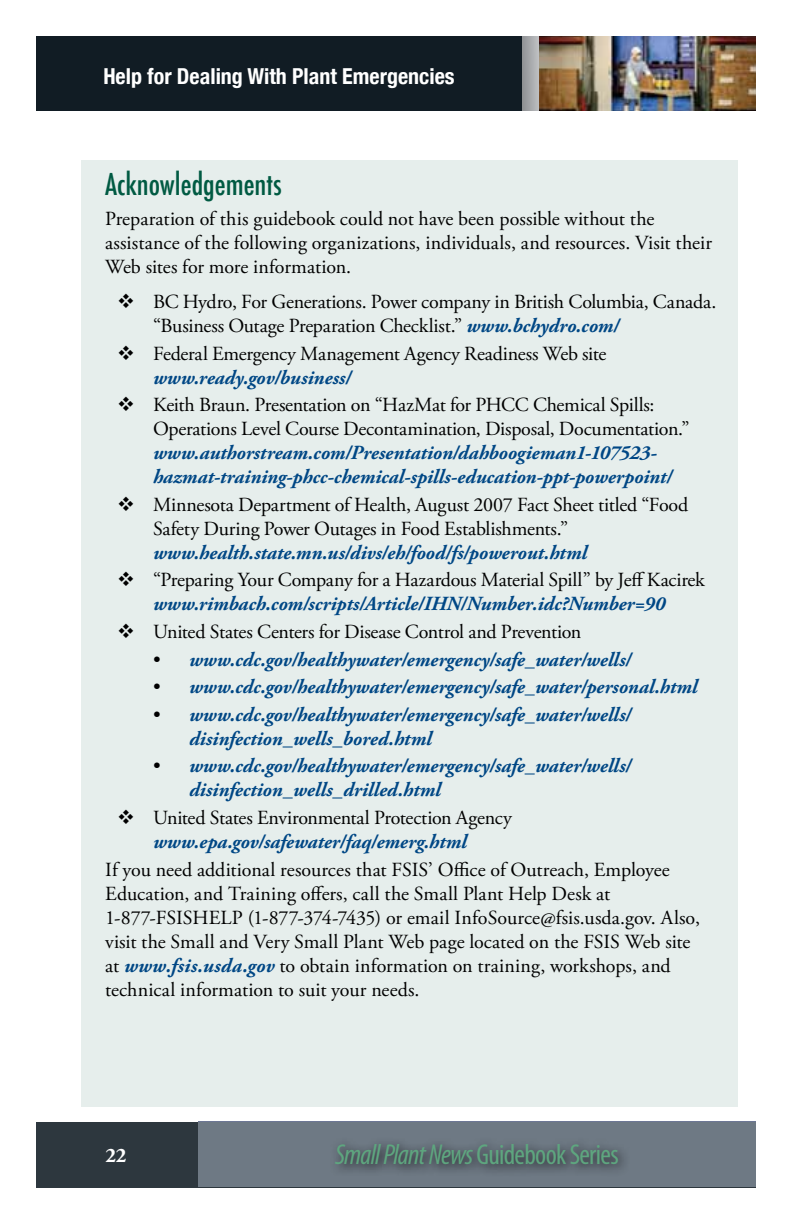
<style>
.page{position:relative;width:792px;height:1224px;background:#fff}
.page>*{position:absolute;margin:0;border:0;box-sizing:border-box;transform-origin:0 0}
.t1{font:500 condensed 29.4px "Futura";color:#005a42}
.t2{font:condensed 28.8px "Myriad Pro";letter-spacing:-.025em;color:#5ea67f}
.t3{font:700 condensed 22px "Helvetica Neue";color:#fff}
.t4{font:700 20.6px "Adobe Garamond Pro";color:#fff}
.t5{font:20px/24px "Adobe Garamond Pro";letter-spacing:-.005em;color:#000}
.t6{font:italic 700 20px/24px "Adobe Garamond Pro";letter-spacing:-.005em;color:#004785}
.s1{font-weight:700;font-style:italic;color:#004785}
.s2{font-weight:400;font-style:normal;color:#000}
.s3{font-style:italic}
</style>
<div class="page">
<div style="left:36px;top:36px;width:720px;height:75px;background:#111c24"></div>
<svg style="left:36px;top:1122px;width:720px;height:65px;background:#59646e"></svg>
<svg style="left:522px;top:36px;width:17px;height:75px"></svg>
<img style="left:539px;top:36px;width:217px;height:75px">
<div style="left:81px;top:160px;width:657px;height:947px;background:#e6eeec"></div>
<div style="left:327px;top:1135px;width:303px;height:41px;background:#000;opacity:.75"></div>
<p class="t3" style="left:103px;top:63px;width:353px">Help for Dealing With Plant Emergencies</p>
<p class="t1" style="left:105px;top:166px;width:178px">Acknowledgements</p>
<p class="t5" style="left:105px;top:208px;width:608px">Preparation of this guidebook could not have been possible without the assistance of the following organizations, individuals, and resources. Visit their<br>Web sites for more information.</p>
<p class="t5" style="left:153px;top:290px;width:565px">BC Hydro, For Generations. Power company in British Columbia, Canada. “Business Outage Preparation Checklist.” <span class="s1">www.bchydro.com/</span></p>
<p class="t5" style="left:153px;top:342px;width:455px">Federal Emergency Management Agency Readiness Web site <span class="s1">www.ready.gov/business/</span></p>
<p class="t6" style="left:153px;top:393px;width:538px"><span class="s2">Keith Braun. Presentation on “HazMat for PHCC Chemical Spills:<br>Operations Level Course Decontamination, Disposal, Documentation.” </span>www.authorstream.com/Presentation/dahboogieman1-107523- hazmat-training-phcc-chemical-spills-education-ppt-powerpoint/</p>
<p class="t5" style="left:153px;top:493px;width:537px">Minnesota Department of Health, August 2007 Fact Sheet titled “Food<br>Safety During Power Outages in Food Establishments.” <span class="s1">www.health.state.mn.us/divs/eh/food/fs/powerout.html</span></p>
<p class="t5" style="left:153px;top:569px;width:554px">“Preparing Your Company for a Hazardous Material Spill” by Jeff Kacirek <span class="s1">www.rimbach.com/scripts/Article/IHN/Number.idc?Number=90</span></p>
<p class="t5" style="left:153px;top:620px;width:430px">United States Centers for Disease Control and Prevention</p>
<p class="t6" style="left:153px;top:648px;width:480px"><span class="s2">•</span> www.cdc.gov/healthywater/emergency/safe_water/wells/</p>
<p class="t6" style="left:153px;top:675px;width:548px"><span class="s2">•</span> www.cdc.gov/healthywater/emergency/safe_water/personal.html</p>
<p class="t6" style="left:189px;top:703px;width:444px;text-indent:-36px"><span class="s2">•</span> www.cdc.gov/healthywater/emergency/safe_water/wells/ disinfection_wells_bored.html</p>
<p class="t6" style="left:189px;top:755px;width:444px;text-indent:-36px"><span class="s2">•</span> www.cdc.gov/healthywater/emergency/safe_water/wells/ disinfection_wells_drilled.html</p>
<p class="t5" style="left:153px;top:806px;width:360px">United States Environmental Protection Agency <span class="s1">www.epa.gov/safewater/faq/emerg.html</span></p>
<p class="t5" style="left:105px;top:858px;width:596px">If you need additional resources that FSIS’ Office of Outreach, Employee Education, and Training offers, call the Small Plant Help Desk at 1-877-FSISHELP (1-877-374-7435) or email InfoSource@fsis.usda.gov. Also, visit the Small and Very Small Plant Web page located on the FSIS Web site at <span class="s1">www.fsis.usda.gov</span> to obtain information on training, workshops, and technical information to suit your needs.</p>
<p class="t4" style="left:105px;top:1143px;width:23px">22</p>
<p class="t2" style="left:335px;top:1137px;width:285px"><span class="s3">Small Plant News</span> Guidebook Series</p>
</div>
